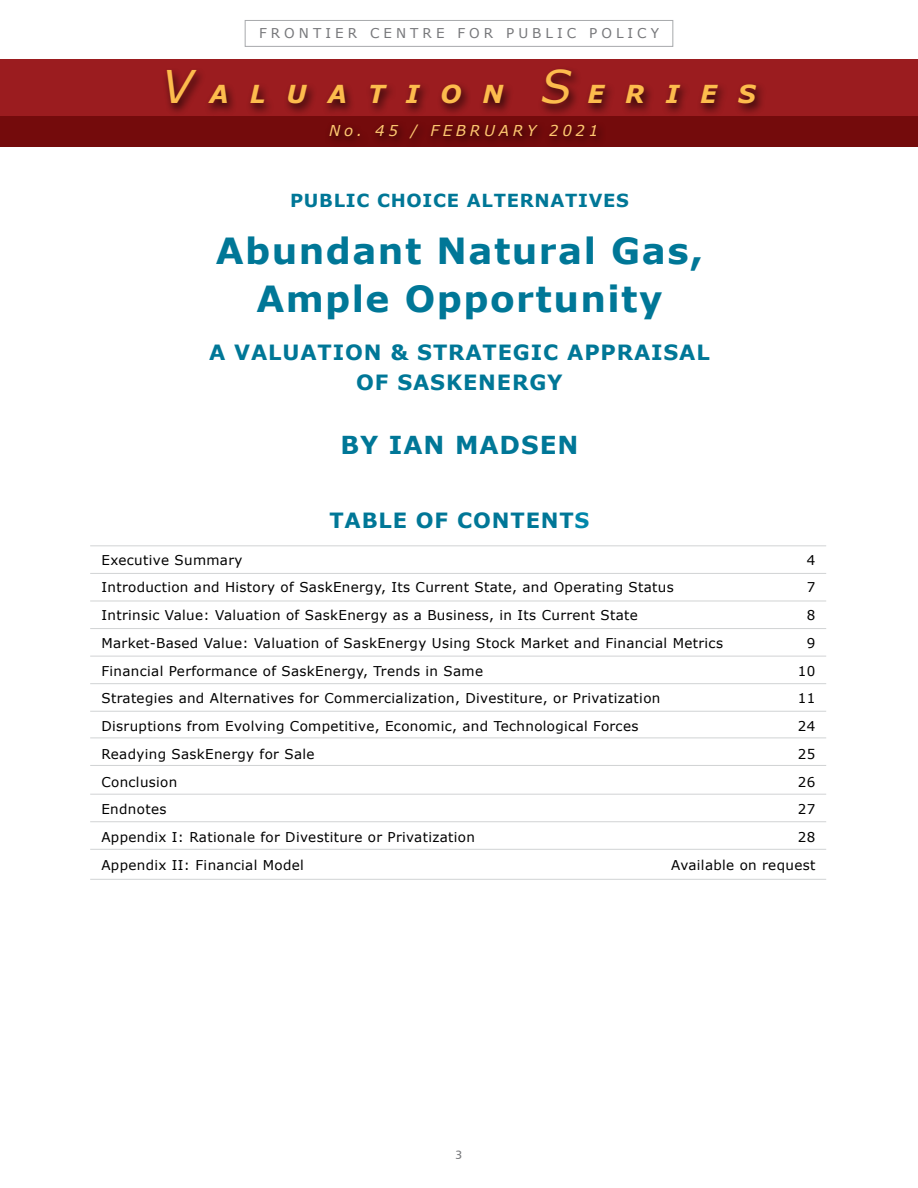
<style>
.page{position:relative;width:918px;height:1188px;background:#fff}
.page>*{position:absolute;margin:0;border:0;box-sizing:border-box;transform-origin:0 0}
.t1{font:700 36px/48px "Verdana";letter-spacing:.04em;color:#007797;text-align:center}
.t2{font:italic 700 24.75px "Verdana";letter-spacing:.85em;color:#fdbc4d}
.t3{font:700 24.75px "Verdana";letter-spacing:.04em;color:#007797}
.t4{font:700 21px/30px "Verdana";letter-spacing:.04em;color:#007797;text-align:center}
.t5{font:700 18px "Verdana";letter-spacing:.04em;color:#007797}
.t6{font:italic 15px "Verdana";letter-spacing:.25em;color:#fec770}
.t7{font:13.5px "Verdana";letter-spacing:.025em;color:#000}
.t8{font:13.5px "Verdana";letter-spacing:.3em;color:#77787b}
.t9{font:12px "Humanist 777 BT Roman B";color:#77787b}
.s1{font-weight:400;font-size:45px}
.s2{color:#0087ab}
</style>
<div class="page">
<div style="left:245px;top:20px;width:428px;height:27px;border:1px solid #a7a9ac"></div>
<hr style="left:90px;top:601px;width:736px;height:1px;background:#d1d3d4">
<hr style="left:90px;top:628px;width:736px;height:1px;background:#d1d3d4">
<hr style="left:90px;top:656px;width:736px;height:1px;background:#d1d3d4">
<hr style="left:90px;top:683px;width:736px;height:1px;background:#d1d3d4">
<hr style="left:90px;top:711px;width:736px;height:1px;background:#d1d3d4">
<hr style="left:90px;top:573px;width:736px;height:1px;background:#d1d3d4">
<hr style="left:90px;top:738px;width:736px;height:1px;background:#d1d3d4">
<hr style="left:90px;top:765px;width:736px;height:1px;background:#d1d3d4">
<hr style="left:90px;top:821px;width:736px;height:1px;background:#d1d3d4">
<hr style="left:90px;top:849px;width:736px;height:1px;background:#d1d3d4">
<hr style="left:90px;top:794px;width:736px;height:1px;background:#d1d3d4">
<hr style="left:90px;top:545px;width:736px;height:1px;background:#d1d3d4">
<div style="left:0;top:116px;width:918px;height:31px;background:#740b0c"></div>
<div style="left:0;top:60px;width:918px;height:56px;background:#9b1c1f"></div>
<div style="left:324px;top:120px;width:282px;height:29px;background:#000;opacity:.75"></div>
<div style="left:162px;top:66px;width:605px;height:51px;background:#000;opacity:.75"></div>
<hr style="left:90px;top:879px;width:736px;height:1px;background:#d1d3d4">
<p class="t8" style="left:259px;top:24px;width:402px">FRONTIER CENTRE FOR PUBLIC POLICY</p>
<h2 class="t2" style="left:162px;top:76px;width:595px"><span class="s1">V</span>ALUATION <span class="s1">S</span>ERIES</h2>
<p class="t6" style="left:329px;top:121px;width:271px">No. 45 / FEBRUARY 2021</p>
<h3 class="t5" style="left:290px;top:188px;width:340px">PUBLIC CHOICE ALTERNATIVES</h3>
<h1 class="t1" style="left:216px;top:226px;width:489px">Abundant Natural Gas,<br>Ample Opportunity</h1>
<h3 class="t4" style="left:209px;top:337px;width:502px">A VALUATION &amp; STRATEGIC APPRAISAL<br>OF SASKENERGY</h3>
<h2 class="t3" style="left:340px;top:427px;width:240px">BY IAN MADSEN</h2>
<h3 class="t4" style="left:329px;top:505px;width:262px">TABLE OF CONTENT<span class="s2">S</span></h3>
<p class="t7" style="left:102px;top:550px;width:142px">Executive Summary</p>
<p class="t7" style="left:807px;top:550px;width:10px">4</p>
<p class="t7" style="left:102px;top:578px;width:574px">Introduction and History of SaskEnergy, Its Current State, and Operating Status</p>
<p class="t7" style="left:807px;top:578px;width:10px">7</p>
<p class="t7" style="left:101px;top:606px;width:538px">Intrinsic Value: Valuation of SaskEnergy as a Business, in Its Current State</p>
<p class="t7" style="left:807px;top:606px;width:10px">8</p>
<p class="t7" style="left:101px;top:634px;width:623px">Market-Based Value: Valuation of SaskEnergy Using Stock Market and Financial Metrics</p>
<p class="t7" style="left:807px;top:634px;width:10px">9</p>
<p class="t7" style="left:101px;top:661px;width:383px">Financial Performance of SaskEnergy, Trends in Same</p>
<p class="t7" style="left:798px;top:661px;width:19px">10</p>
<p class="t7" style="left:101px;top:689px;width:560px">Strategies and Alternatives for Commercialization, Divestiture, or Privatization</p>
<p class="t7" style="left:798px;top:689px;width:19px">11</p>
<p class="t7" style="left:101px;top:717px;width:538px">Disruptions from Evolving Competitive, Economic, and Technological Forces</p>
<p class="t7" style="left:798px;top:717px;width:19px">24</p>
<p class="t7" style="left:101px;top:745px;width:215px">Readying SaskEnergy for Sale</p>
<p class="t7" style="left:798px;top:745px;width:19px">25</p>
<p class="t7" style="left:101px;top:773px;width:77px">Conclusion</p>
<p class="t7" style="left:798px;top:773px;width:19px">26</p>
<p class="t7" style="left:101px;top:800px;width:66px">Endnotes</p>
<p class="t7" style="left:798px;top:800px;width:19px">27</p>
<p class="t7" style="left:101px;top:828px;width:375px">Appendix I: Rationale for Divestiture or Privatization</p>
<p class="t7" style="left:798px;top:828px;width:19px">28</p>
<p class="t7" style="left:101px;top:856px;width:204px">Appendix II: Financial Model</p>
<p class="t7" style="left:671px;top:856px;width:146px">Available on request</p>
<p class="t9" style="left:456px;top:1148px;width:8px">3</p>
</div>
